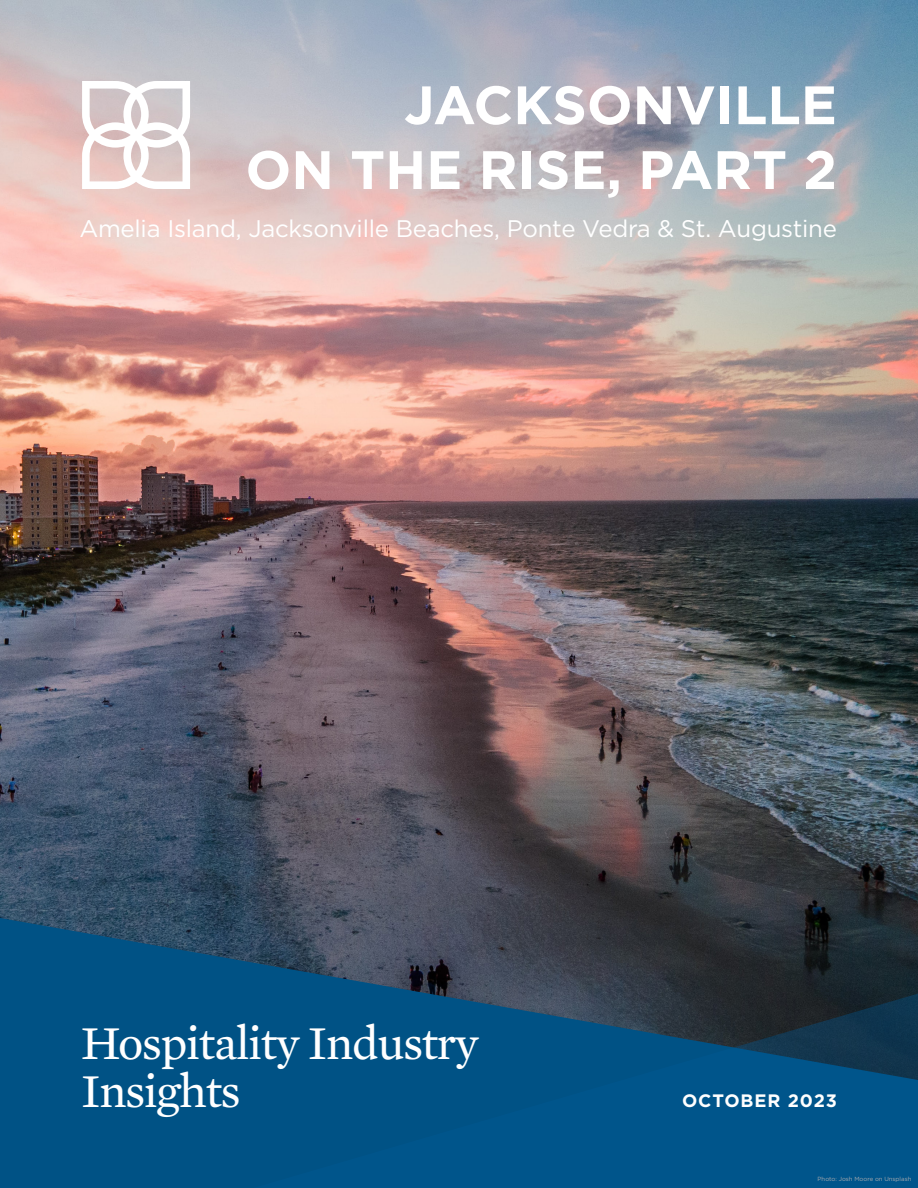
<style>
.page{position:relative;width:918px;height:1188px;background:#fff}
.page>*{position:absolute;margin:0;border:0;box-sizing:border-box;transform-origin:0 0}
.t1{font:700 54px/64.8px "Gotham";color:#fff;text-align:right}
.t2{font:48px/48px "Mercury Text G2";letter-spacing:-.025em;color:#fff}
.t3{font:24px "Gotham";letter-spacing:-.01em;color:#fff}
.t4{font:700 18px "Gotham";letter-spacing:.05em;color:#fff}
.t5{font:6px "Gotham";color:#a8a9ad}
</style>
<div class="page">
<img style="left:0;top:0;width:918px;height:918px">
<svg style="left:0;top:918px;width:918px;height:270px;background:#164869"></svg>
<svg style="left:253px;top:994px;width:665px;height:194px;background:#054e7d"></svg>
<svg style="left:82px;top:81px;width:108px;height:108px"></svg>
<h1 class="t1" style="left:245px;top:72px;width:593px">JACKSONVILLE<br>ON THE RISE, PART 2</h1>
<p class="t3" style="left:79px;top:213px;width:759px">Amelia Island, Jacksonville Beaches, Ponte Vedra &amp; St. Augustine</p>
<h2 class="t2" style="left:81px;top:1017px;width:399px">Hospitality Industry<br>Insights</h2>
<p class="t4" style="left:682px;top:1089px;width:156px">OCTOBER 2023</p>
<p class="t5" style="left:818px;top:1175px;width:95px">Photo: Josh Moore on Unsplash</p>
</div>
